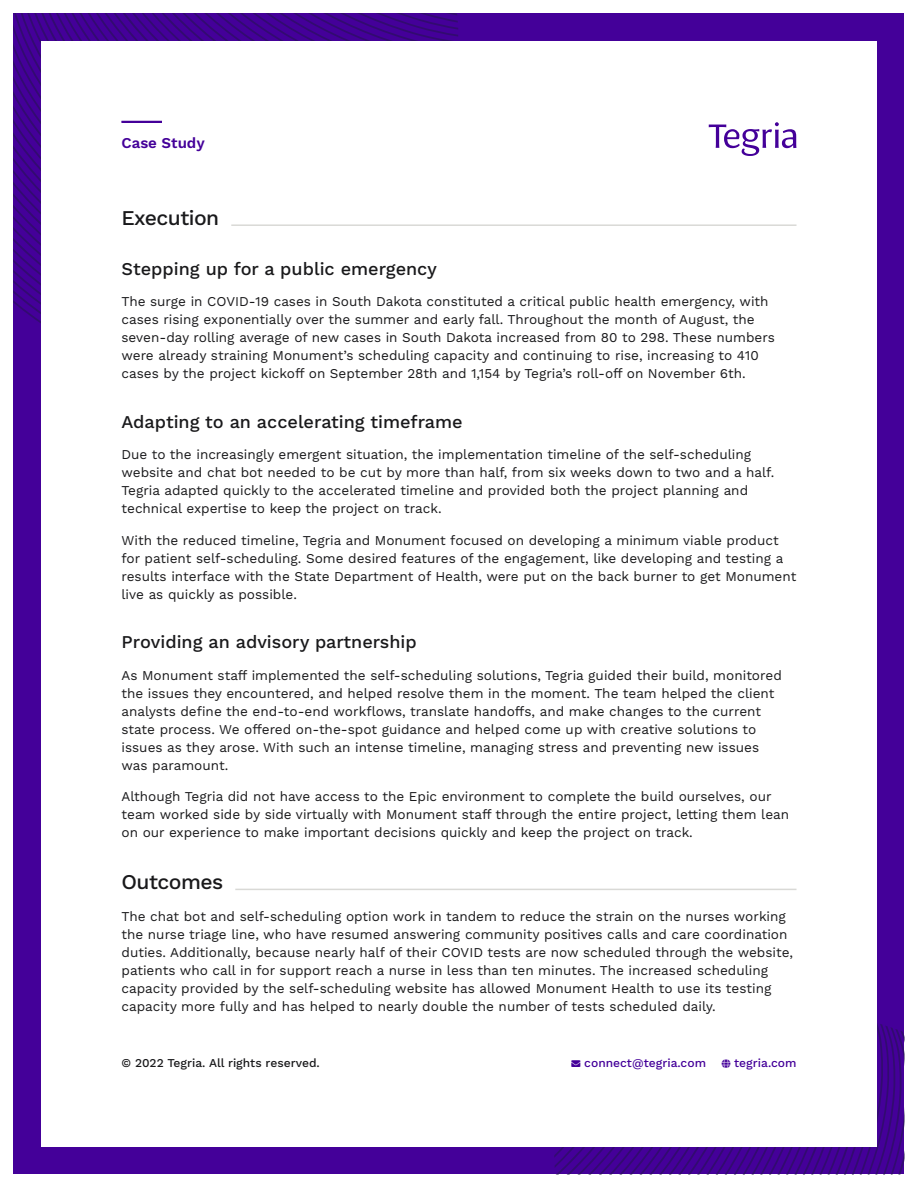
<style>
.page{position:relative;width:918px;height:1188px;background:#fff}
.page>*{position:absolute;margin:0;border:0;box-sizing:border-box;transform-origin:0 0}
.t1{font:500 21px "Work Sans";letter-spacing:-.025em;color:#19191b}
.t2{font:500 18px "Work Sans";color:#19191b}
.t3{font:600 15px "Work Sans";color:#409}
.t4{font:13.5px/18px "Work Sans";color:#19191b}
.t5{font:500 12px "Work Sans";color:#19191b}
.t6{font:500 12px "Work Sans";color:#409}
</style>
<div class="page">
<div style="left:14px;top:14px;width:890px;height:1160px;background:#409"></div>
<svg style="left:14px;top:14px;width:444px;height:309px"></svg>
<svg style="left:554px;top:1023px;width:350px;height:151px"></svg>
<div style="left:41px;top:41px;width:836px;height:1106px;background:#fff"></div>
<hr style="left:122px;top:122px;width:40px;height:1px;background:#409">
<svg style="left:709px;top:122px;width:87px;height:34px"></svg>
<hr style="left:122px;top:121px;width:40px;height:1px;background:#409">
<hr style="left:231px;top:224px;width:565px;height:2px;background:#d9d9d6">
<hr style="left:235px;top:889px;width:562px;height:1px;background:#d9d9d6">
<p class="t3" style="left:122px;top:134px;width:85px">Case Study</p>
<p class="t1" style="left:122px;top:206px;width:99px">Execution</p>
<p class="t2" style="left:122px;top:258px;width:317px">Stepping up for a public emergency</p>
<p class="t4" style="left:122px;top:293px;width:655px">The surge in COVID-19 cases in South Dakota constituted a critical public health emergency, with cases rising exponentially over the summer and early fall. Throughout the month of August, the seven-day rolling average of new cases in South Dakota increased from 80 to 298. These numbers were already straining Monument’s scheduling capacity and continuing to rise, increasing to 410 cases by the project kickoff on September 28th and 1,154 by Tegria’s roll-off on November 6th.</p>
<p class="t2" style="left:122px;top:411px;width:343px">Adapting to an accelerating timeframe</p>
<p class="t4" style="left:122px;top:446px;width:654px">Due to the increasingly emergent situation, the implementation timeline of the self-scheduling website and chat bot needed to be cut by more than half, from six weeks down to two and a half.<br>Tegria adapted quickly to the accelerated timeline and provided both the project planning and technical expertise to keep the project on track.</p>
<p class="t4" style="left:122px;top:532px;width:676px">With the reduced timeline, Tegria and Monument focused on developing a minimum viable product for patient self-scheduling. Some desired features of the engagement, like developing and testing a results interface with the State Department of Health, were put on the back burner to get Monument live as quickly as possible.</p>
<p class="t2" style="left:122px;top:632px;width:297px">Providing an advisory partnership</p>
<p class="t4" style="left:122px;top:667px;width:662px">As Monument staff implemented the self-scheduling solutions, Tegria guided their build, monitored the issues they encountered, and helped resolve them in the moment. The team helped the client analysts define the end-to-end workflows, translate handoffs, and make changes to the current state process. We offered on-the-spot guidance and helped come up with creative solutions to issues as they arose. With such an intense timeline, managing stress and preventing new issues was paramount.</p>
<p class="t4" style="left:122px;top:788px;width:669px">Although Tegria did not have access to the Epic environment to complete the build ourselves, our team worked side by side virtually with Monument staff through the entire project, letting them lean on our experience to make important decisions quickly and keep the project on track.</p>
<p class="t1" style="left:122px;top:870px;width:103px">Outcomes</p>
<p class="t4" style="left:122px;top:908px;width:673px">The chat bot and self-scheduling option work in tandem to reduce the strain on the nurses working the nurse triage line, who have resumed answering community positives calls and care coordination duties. Additionally, because nearly half of their COVID tests are now scheduled through the website, patients who call in for support reach a nurse in less than ten minutes. The increased scheduling capacity provided by the self-scheduling website has allowed Monument Health to use its testing capacity more fully and has helped to nearly double the number of tests scheduled daily.</p>
<p class="t5" style="left:122px;top:1055px;width:200px">© 2022 Tegria. All rights reserved.</p>
<p class="t6" style="left:571px;top:1055px;width:136px">→ connect@tegria.com</p>
<p class="t6" style="left:734px;top:1055px;width:64px">tegria.com</p>
</div>
